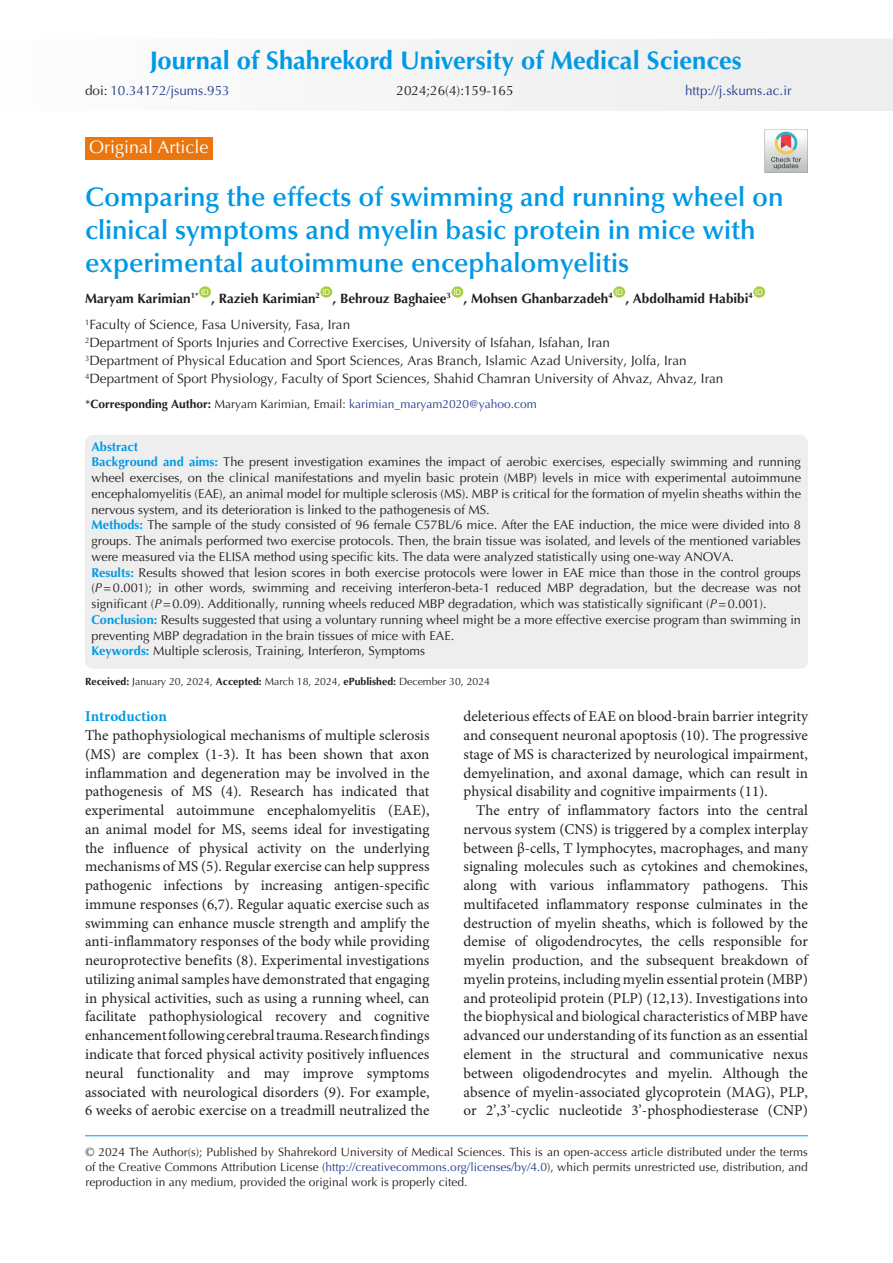
<style>
.page{position:relative;width:893px;height:1263px;background:#fff}
.page>*{position:absolute;margin:0;border:0;box-sizing:border-box;transform-origin:0 0}
.t1{font:600 27px/33px "Optima LT Std";color:#0099e5}
.t2{font:700 25.5px "Optima LT Std";color:#0099e5}
.t3{font:18px "Optima LT Std";color:#fff}
.t4{font:15px/18.8px "Minion Pro";color:#231f20;text-align:justify}
.t5{font:700 15px "Minion Pro";color:#0099e5}
.t6{font:13.5px "Optima LT Std";color:#231f20}
.t7{font:700 13.5px "Optima LT Std";color:#231f20}
.t8{font:13.5px "Optima LT Std";color:#253f8e}
.t9{font:12.75px/15.8px "Optima LT Std";color:#231f20;text-align:justify}
.t10{font:700 12.75px "Optima LT Std";color:#0099e5}
.t11{font:12px/15px "Optima LT Std";color:#231f20;text-align:justify}
.t12{font:12px "Optima LT Std";color:#253f8e}
.t13{font:10.5px "Optima LT Std";color:#231f20}
.t14{font:7.8px "Arial";color:#fff}
.s1{color:#231f20}
.s2{font-weight:700;color:#231f20}
.s3{font-weight:700;color:#0099e5}
.s4{font-style:italic}
.s5{font-weight:700}
.s6{color:#253f8e}
</style>
<div class="page">
<div style="left:457px;top:39px;width:436px;height:72px;background:#f0f0f0"></div>
<hr style="left:85px;top:1135px;width:723px;height:1px;background:#0099e5">
<div style="left:199px;top:286px;width:12px;height:12px;background:#a6ce39;border-radius:50%"></div>
<div style="left:320px;top:286px;width:12px;height:12px;background:#a6ce39;border-radius:50%"></div>
<div style="left:451px;top:286px;width:12px;height:12px;background:#a6ce39;border-radius:50%"></div>
<div style="left:613px;top:286px;width:12px;height:12px;background:#a6ce39;border-radius:50%"></div>
<div style="left:753px;top:286px;width:12px;height:12px;background:#a6ce39;border-radius:50%"></div>
<div style="left:85px;top:137px;width:128px;height:23px;background:#ea760d"></div>
<img style="left:765px;top:129px;width:43px;height:43px">
<div style="left:85px;top:435px;width:723px;height:234px;background:#eee;border-radius:8px"></div>
<p class="t2" style="left:150px;top:46px;width:594px">Journal of Shahrekord University of Medical Sciences</p>
<p class="t8" style="left:85px;top:83px;width:146px"><span class="s1">doi:</span> 10.34172/jsums.953</p>
<p class="t6" style="left:396px;top:83px;width:119px">2024;26(4):159-165</p>
<p class="t3" style="left:89px;top:137px;width:121px">Original Article</p>
<p class="t8" style="left:685px;top:83px;width:108px">http://j.skums.ac.ir</p>
<p class="t1" style="left:85px;top:180px;width:700px">Comparing the effects of swimming and running wheel on clinical symptoms and myelin basic protein in mice with experimental autoimmune encephalomyelitis</p>
<p class="t7" style="left:85px;top:290px;width:115px">Maryam Karimian<sup>1*</sup></p>
<p class="t14" style="left:201px;top:287px;width:9px">ID</p>
<p class="t14" style="left:322px;top:287px;width:9px">ID</p>
<p class="t14" style="left:453px;top:287px;width:9px">ID</p>
<p class="t14" style="left:615px;top:287px;width:9px">ID</p>
<p class="t14" style="left:755px;top:287px;width:9px">ID</p>
<p class="t7" style="left:211px;top:290px;width:110px">, Razieh Karimian<sup>2</sup></p>
<p class="t7" style="left:333px;top:290px;width:120px">, Behrouz Baghaiee<sup>3</sup></p>
<p class="t7" style="left:464px;top:290px;width:151px">, Mohsen Ghanbarzadeh<sup>4</sup></p>
<p class="t7" style="left:625px;top:290px;width:129px">, Abdolhamid Habibi<sup>4</sup></p>
<p class="t6" style="left:85px;top:317px;width:267px"><sup>1</sup>Faculty of Science, Fasa University, Fasa, Iran</p>
<p class="t6" style="left:85px;top:335px;width:527px"><sup>2</sup>Department of Sports Injuries and Corrective Exercises, University of Isfahan, Isfahan, Iran</p>
<p class="t6" style="left:85px;top:353px;width:603px"><sup>3</sup>Department of Physical Education and Sport Sciences, Aras Branch, Islamic Azad University, Jolfa, Iran</p>
<p class="t6" style="left:85px;top:371px;width:640px"><sup>4</sup>Department of Sport Physiology, Faculty of Sport Sciences, Shahid Chamran University of Ahvaz, Ahvaz, Iran</p>
<p class="t12" style="left:85px;top:397px;width:453px"><span class="s1">*</span><span class="s2">Corresponding Author:</span> <span class="s1">Maryam Karimian, Email:</span> karimian_maryam2020@yahoo.com</p>
<p class="t10" style="left:91px;top:439px;width:48px">Abstract</p>
<p class="t9" style="left:91px;top:454px;width:711px"><span class="s3">Background and aims:</span> The present investigation examines the impact of aerobic exercises, especially swimming and running wheel exercises, on the clinical manifestations and myelin basic protein (MBP) levels in mice with experimental autoimmune encephalomyelitis (EAE), an animal model for multiple sclerosis (MS). MBP is critical for the formation of myelin sheaths within the nervous system, and its deterioration is linked to the pathogenesis of MS.</p>
<p class="t9" style="left:91px;top:517px;width:711px"><span class="s3">Methods:</span> The sample of the study consisted of 96 female C57BL/6 mice. After the EAE induction, the mice were divided into 8 groups. The animals performed two exercise protocols. Then, the brain tissue was isolated, and levels of the mentioned variables were measured via the ELISA method using specific kits. The data were analyzed statistically using one-way ANOVA.</p>
<p class="t9" style="left:91px;top:564px;width:711px"><span class="s3">Results:</span> Results showed that lesion scores in both exercise protocols were lower in EAE mice than those in the control groups (<span class="s4">P</span>=0.001); in other words, swimming and receiving interferon-beta-1 reduced MBP degradation, but the decrease was not significant (<span class="s4">P</span>=0.09). Additionally, running wheels reduced MBP degradation, which was statistically significant (<span class="s4">P</span>=0.001).</p>
<p class="t9" style="left:91px;top:612px;width:711px"><span class="s3">Conclusion:</span> Results suggested that using a voluntary running wheel might be a more effective exercise program than swimming in preventing MBP degradation in the brain tissues of mice with EAE.</p>
<p class="t9" style="left:91px;top:643px;width:335px"><span class="s3">Keywords:</span> Multiple sclerosis, Training, Interferon, Symptoms</p>
<p class="t13" style="left:85px;top:675px;width:407px"><span class="s5">Received:</span> January 20, 2024, <span class="s5">Accepted:</span> March 18, 2024, <span class="s5">ePublished:</span> December 30, 2024</p>
<p class="t5" style="left:85px;top:706px;width:83px">Introduction</p>
<p class="t4" style="left:85px;top:727px;width:346px">The pathophysiological mechanisms of multiple sclerosis (MS) are complex (1-3). It has been shown that axon inflammation and degeneration may be involved in the pathogenesis of MS (4). Research has indicated that experimental autoimmune encephalomyelitis (EAE), an animal model for MS, seems ideal for investigating the influence of physical activity on the underlying mechanisms of MS (5). Regular exercise can help suppress pathogenic infections by increasing antigen-specific immune responses (6,7). Regular aquatic exercise such as swimming can enhance muscle strength and amplify the anti-inflammatory responses of the body while providing neuroprotective benefits (8). Experimental investigations utilizing animal samples have demonstrated that engaging in physical activities, such as using a running wheel, can facilitate pathophysiological recovery and cognitive enhancement following cerebral trauma. Research findings indicate that forced physical activity positively influences neural functionality and may improve symptoms associated with neurological disorders (9). For example, 6 weeks of aerobic exercise on a treadmill neutralized the</p>
<p class="t4" style="left:463px;top:708px;width:346px">deleterious effects of EAE on blood-brain barrier integrity and consequent neuronal apoptosis (10). The progressive stage of MS is characterized by neurological impairment, demyelination, and axonal damage, which can result in physical disability and cognitive impairments (11).</p>
<p class="t4" style="left:463px;top:802px;width:346px;text-indent:13px">The entry of inflammatory factors into the central nervous system (CNS) is triggered by a complex interplay between β-cells, T lymphocytes, macrophages, and many signaling molecules such as cytokines and chemokines, along with various inflammatory pathogens. This multifaceted inflammatory response culminates in the destruction of myelin sheaths, which is followed by the demise of oligodendrocytes, the cells responsible for myelin production, and the subsequent breakdown of myelin proteins, including myelin essential protein (MBP) and proteolipid protein (PLP) (12,13). Investigations into the biophysical and biological characteristics of MBP have advanced our understanding of its function as an essential element in the structural and communicative nexus between oligodendrocytes and myelin. Although the absence of myelin-associated glycoprotein (MAG), PLP, or 2’,3’-cyclic nucleotide 3’-phosphodiesterase (CNP)</p>
<p class="t11" style="left:85px;top:1144px;width:724px">© 2024 The Author(s); Published by Shahrekord University of Medical Sciences. This is an open-access article distributed under the terms of the Creative Commons Attribution License (<span class="s6">http://creativecommons.org/licenses/by/4.0</span>), which permits unrestricted use, distribution, and reproduction in any medium, provided the original work is properly cited.</p>
</div>
